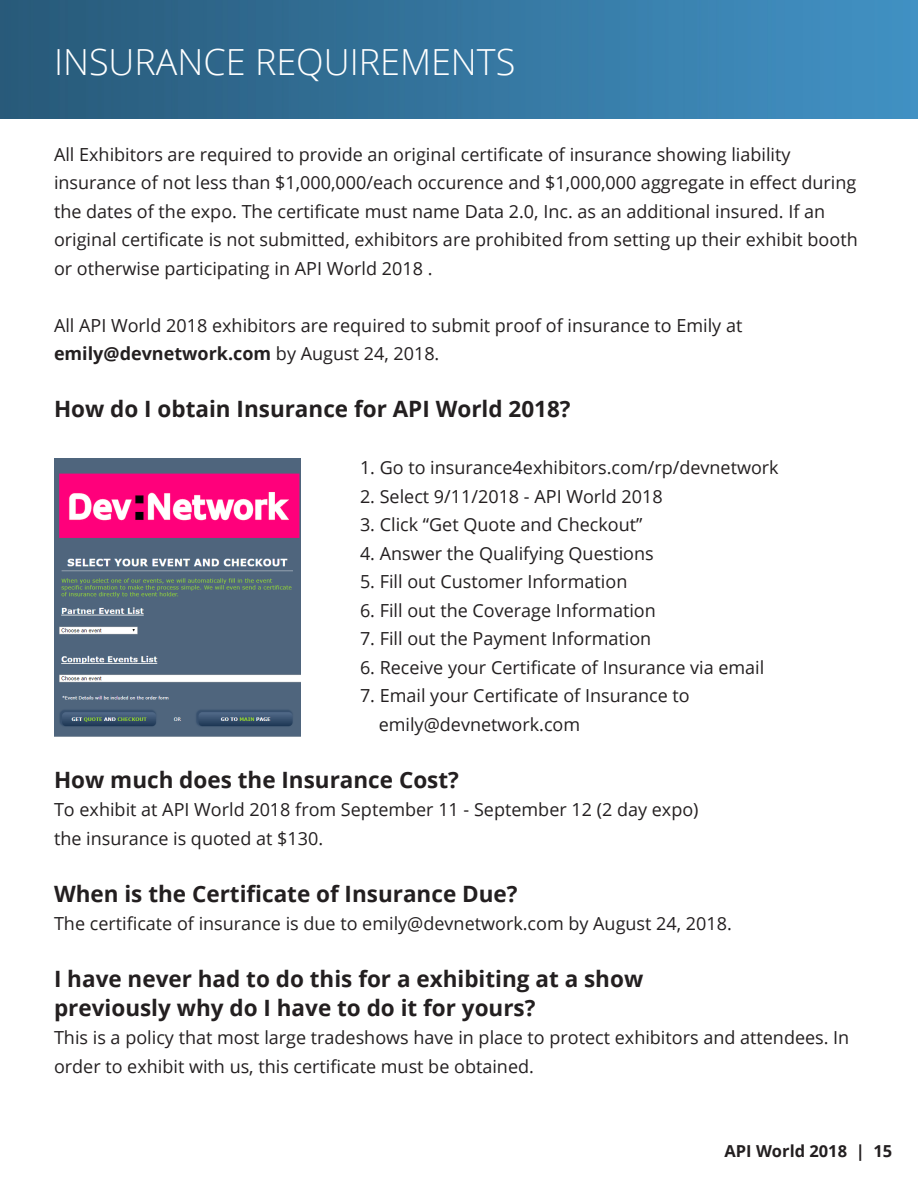
<style>
.page{position:relative;width:918px;height:1188px;background:#fff}
.page>*{position:absolute;margin:0;border:0;box-sizing:border-box;transform-origin:0 0}
.t1{font:300 36px "Open Sans";color:#fff}
.t2{font:700 22.5px "Open Sans";color:#231f20}
.t3{font:18px/28.5px "Open Sans";color:#231f20}
.t4{font:700 18px "Open Sans";color:#231f20}
.t5{font:700 16.5px "Open Sans";color:#231f20}
.s1{font-weight:400}
</style>
<div class="page">
<img style="left:0;top:0;width:918px;height:118px">
<img style="left:54px;top:458px;width:246px;height:279px">
<p class="t1" style="left:54px;top:37px;width:463px">INSURANCE REQUIREMENTS</p>
<p class="t3" style="left:54px;top:140px;width:805px">All Exhibitors are required to provide an original certificate of insurance showing liability insurance of not less than $1,000,000/each occurence and $1,000,000 aggregate in effect during the dates of the expo. The certificate must name Data 2.0, Inc. as an additional insured. If an original certificate is not submitted, exhibitors are prohibited from setting up their exhibit booth or otherwise participating in API World 2018 .</p>
<p class="t3" style="left:54px;top:311px;width:690px">All API World 2018 exhibitors are required to submit proof of insurance to Emily at</p>
<p class="t4" style="left:54px;top:341px;width:387px">emily@devnetwork.com <span class="s1">by August 24, 2018.</span></p>
<p class="t2" style="left:54px;top:393px;width:518px">How do I obtain Insurance for API World 2018?</p>
<p class="t3" style="left:360px;top:453px;width:420px">1. Go to insurance4exhibitors.com/rp/devnetwork</p>
<p class="t3" style="left:360px;top:482px;width:304px">2. Select 9/11/2018 - API World 2018</p>
<p class="t3" style="left:360px;top:510px;width:284px">3. Click “Get Quote and Checkout”</p>
<p class="t3" style="left:360px;top:539px;width:295px">4. Answer the Qualifying Questions</p>
<p class="t3" style="left:360px;top:567px;width:269px">5. Fill out Customer Information</p>
<p class="t3" style="left:360px;top:596px;width:297px">6. Fill out the Coverage Information</p>
<p class="t3" style="left:360px;top:624px;width:293px">7. Fill out the Payment Information</p>
<p class="t3" style="left:360px;top:653px;width:406px">6. Receive your Certificate of Insurance via email</p>
<p class="t3" style="left:360px;top:681px;width:331px">7. Email your Certificate of Insurance to</p>
<p class="t3" style="left:379px;top:710px;width:203px">emily@devnetwork.com</p>
<p class="t2" style="left:54px;top:764px;width:406px">How much does the Insurance Cost?</p>
<p class="t3" style="left:54px;top:795px;width:646px">To exhibit at API World 2018 from September 11 - September 12 (2 day expo)</p>
<p class="t3" style="left:54px;top:824px;width:271px">the insurance is quoted at $130.</p>
<p class="t2" style="left:54px;top:878px;width:465px">When is the Certificate of Insurance Due?</p>
<p class="t3" style="left:54px;top:909px;width:679px">The certificate of insurance is due to emily@devnetwork.com by August 24, 2018.</p>
<p class="t2" style="left:54px;top:963px;width:591px">I have never had to do this for a exhibiting at a show</p>
<p class="t2" style="left:54px;top:992px;width:483px">previously why do I have to do it for yours?</p>
<p class="t3" style="left:54px;top:1023px;width:797px">This is a policy that most large tradeshows have in place to protect exhibitors and attendees. In order to exhibit with us, this certificate must be obtained.</p>
<p class="t5" style="left:725px;top:1140px;width:169px">API World 2018 | 15</p>
</div>
